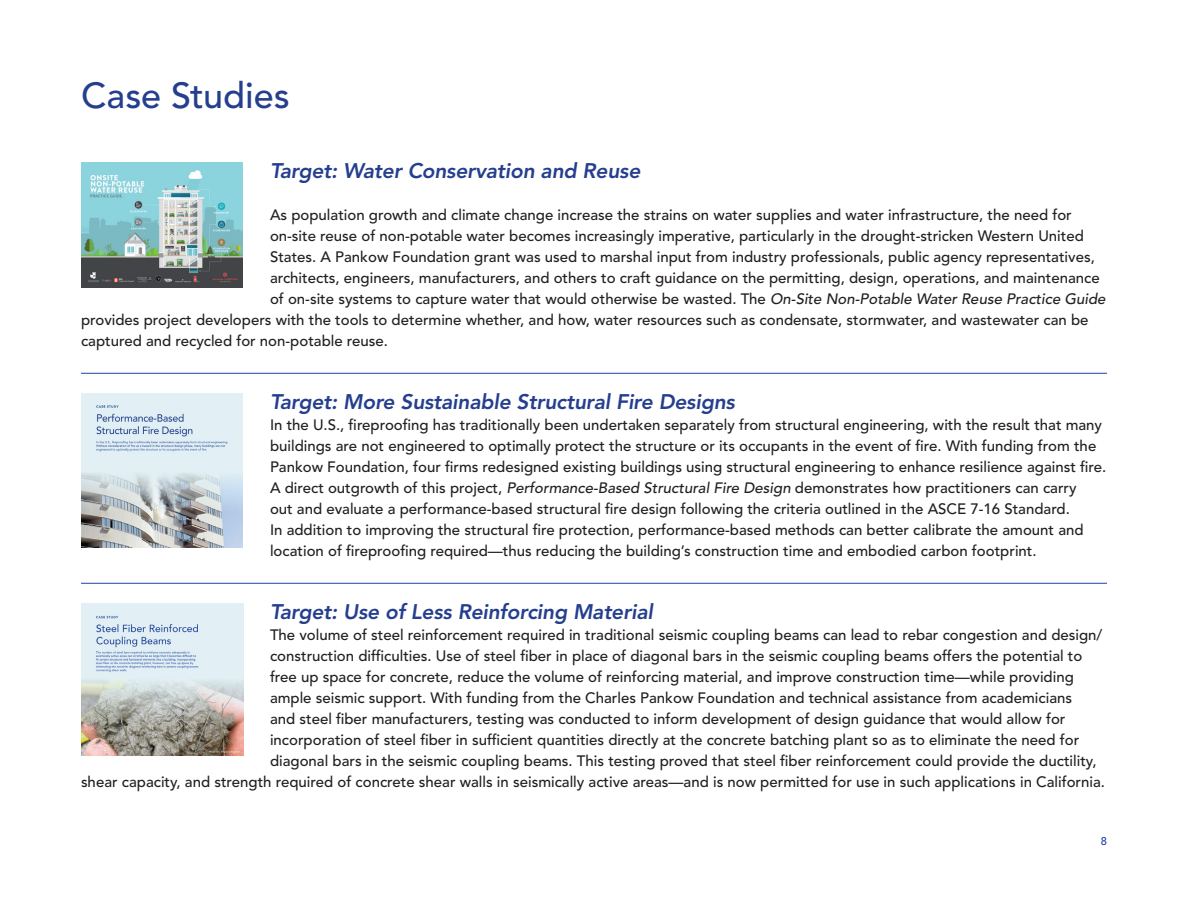
<style>
.page{position:relative;width:1188px;height:918px;background:#fff}
.page>*{position:absolute;margin:0;border:0;box-sizing:border-box;transform-origin:0 0}
.t1{font:500 36px "Avenir LT Std";color:#253f8e}
.t2{font:italic 800 21px "Avenir LT Std";letter-spacing:-.01em;color:#253f8e}
.t3{font:500 15px/21px "Avenir LT Std";color:#231f20}
.t4{font:500 11.25px "Avenir LT Std";color:#1d449b}
.s1{font-style:italic}
</style>
<div class="page">
<img style="left:81px;top:162px;width:162px;height:125px">
<img style="left:81px;top:393px;width:162px;height:155px">
<img style="left:81px;top:604px;width:162px;height:152px">
<hr style="left:81px;top:373px;width:1026px;height:1px;background:#1d449b">
<hr style="left:81px;top:583px;width:1026px;height:1px;background:#1d449b">
<h1 class="t1" style="left:81px;top:75px;width:210px">Case Studies</h1>
<h2 class="t2" style="left:270px;top:158px;width:372px">Target: Water Conservation and Reuse</h2>
<p class="t3" style="left:270px;top:205px;width:803px">As population growth and climate change increase the strains on water supplies and water infrastructure, the need for</p>
<p class="t3" style="left:270px;top:226px;width:815px">on-site reuse of non-potable water becomes increasingly imperative, particularly in the drought-stricken Western United</p>
<p class="t3" style="left:270px;top:247px;width:826px">States. A Pankow Foundation grant was used to marshal input from industry professionals, public agency representatives,</p>
<p class="t3" style="left:270px;top:268px;width:831px">architects, engineers, manufacturers, and others to craft guidance on the permitting, design, operations, and maintenance</p>
<p class="t3" style="left:270px;top:289px;width:837px">of on-site systems to capture water that would otherwise be wasted. The <span class="s1">On-Site Non-Potable Water Reuse Practice Guide</span></p>
<p class="t3" style="left:81px;top:310px;width:1009px">provides project developers with the tools to determine whether, and how, water resources such as condensate, stormwater, and wastewater can be</p>
<p class="t3" style="left:81px;top:331px;width:309px">captured and recycled for non-potable reuse.</p>
<h2 class="t2" style="left:270px;top:389px;width:466px">Target: More Sustainable Structural Fire Designs</h2>
<p class="t3" style="left:270px;top:415px;width:838px">In the U.S., fireproofing has traditionally been undertaken separately from structural engineering, with the result that many buildings are not engineered to optimally protect the structure or its occupants in the event of fire. With funding from the Pankow Foundation, four firms redesigned existing buildings using structural engineering to enhance resilience against fire.<br>A direct outgrowth of this project, <span class="s1">Performance-Based Structural Fire Design</span> demonstrates how practitioners can carry<br>out and evaluate a performance-based structural fire design following the criteria outlined in the ASCE 7-16 Standard.<br>In addition to improving the structural fire protection, performance-based methods can better calibrate the amount and location of fireproofing required—thus reducing the building’s construction time and embodied carbon footprint.</p>
<h2 class="t2" style="left:270px;top:599px;width:384px">Target: Use of Less Reinforcing Material</h2>
<p class="t3" style="left:270px;top:625px;width:834px">The volume of steel reinforcement required in traditional seismic coupling beams can lead to rebar congestion and design/</p>
<p class="t3" style="left:270px;top:646px;width:814px">construction difficulties. Use of steel fiber in place of diagonal bars in the seismic coupling beams offers the potential to</p>
<p class="t3" style="left:270px;top:667px;width:805px">free up space for concrete, reduce the volume of reinforcing material, and improve construction time—while providing</p>
<p class="t3" style="left:270px;top:688px;width:804px">ample seismic support. With funding from the Charles Pankow Foundation and technical assistance from academicians</p>
<p class="t3" style="left:270px;top:709px;width:797px">and steel fiber manufacturers, testing was conducted to inform development of design guidance that would allow for</p>
<p class="t3" style="left:270px;top:730px;width:811px">incorporation of steel fiber in sufficient quantities directly at the concrete batching plant so as to eliminate the need for</p>
<p class="t3" style="left:270px;top:751px;width:828px">diagonal bars in the seismic coupling beams. This testing proved that steel fiber reinforcement could provide the ductility,</p>
<p class="t3" style="left:81px;top:772px;width:1026px">shear capacity, and strength required of concrete shear walls in seismically active areas—and is now permitted for use in such applications in California.</p>
<p class="t4" style="left:1101px;top:835px;width:8px">8</p>
</div>
